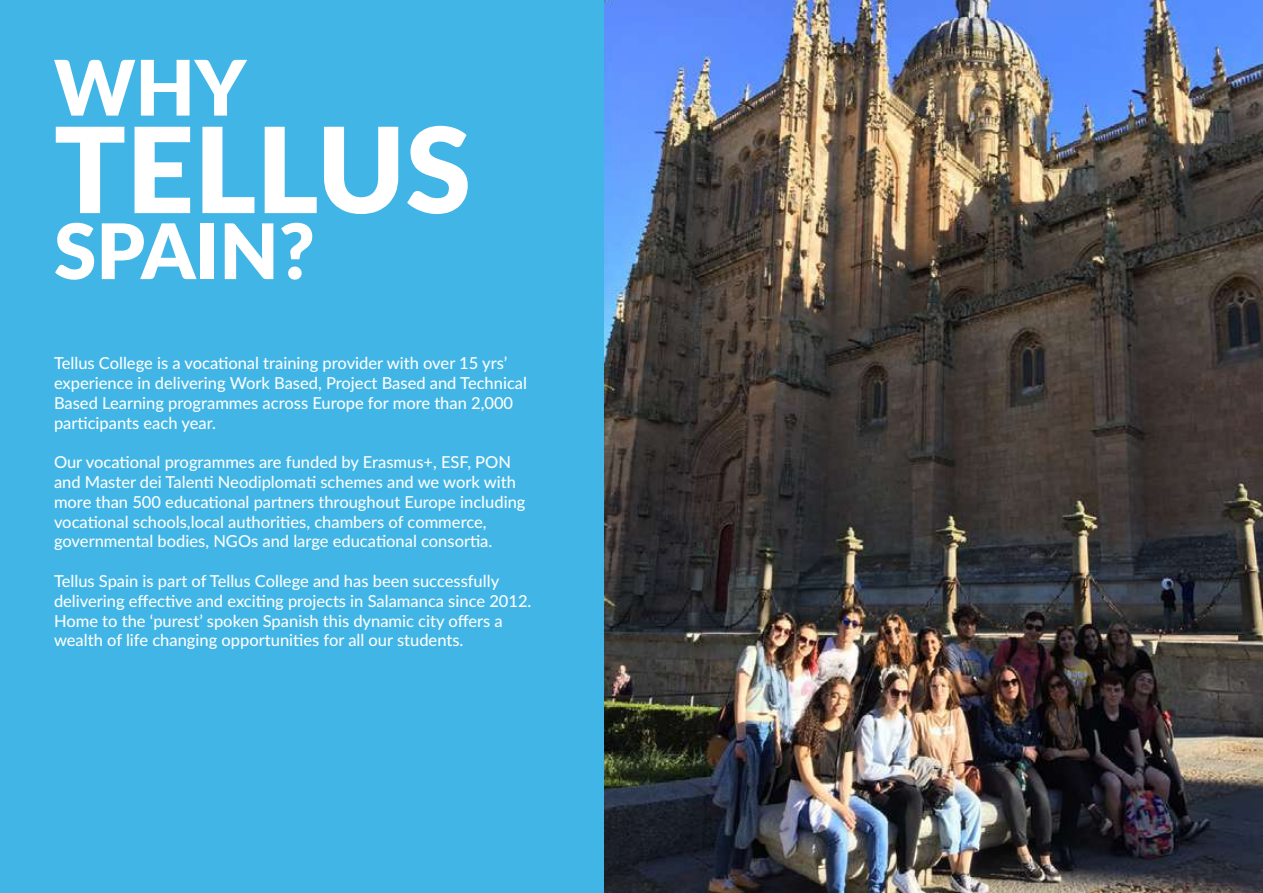
<style>
.page{position:relative;width:1263px;height:893px;background:#fff}
.page>*{position:absolute;margin:0;border:0;box-sizing:border-box;transform-origin:0 0}
.t1{font:900 118.5px "Lato";color:#fff}
.t2{font:900 76.5px "Lato";color:#fff}
.t3{font:500 16.5px/19.8px "Lato";color:#fff}
</style>
<div class="page">
<img style="left:604px;top:0;width:659px;height:893px">
<div style="left:0;top:0;width:603px;height:893px;background:#41b6e6"></div>
<h2 class="t2" style="left:54px;top:30px;width:194px">WHY</h2>
<h1 class="t1" style="left:54px;top:81px;width:419px">TELLUS</h1>
<h2 class="t2" style="left:54px;top:194px;width:262px">SPAIN?</h2>
<p class="t3" style="left:54px;top:353px;width:475px">Tellus College is a vocational training provider with over 15 yrs’ experience in delivering Work Based, Project Based and Technical Based Learning programmes across Europe for more than 2,000 participants each year.</p>
<p class="t3" style="left:54px;top:452px;width:473px">Our vocational programmes are funded by Erasmus+, ESF, PON and Master dei Talenti Neodiplomati schemes and we work with more than 500 educational partners throughout Europe including vocational schools,local authorities, chambers of commerce, governmental bodies, NGOs and large educational consortia.</p>
<p class="t3" style="left:54px;top:570px;width:479px">Tellus Spain is part of Tellus College and has been successfully delivering effective and exciting projects in Salamanca since 2012.<br>Home to the ‘purest’ spoken Spanish this dynamic city offers a wealth of life changing opportunities for all our students.</p>
</div>
